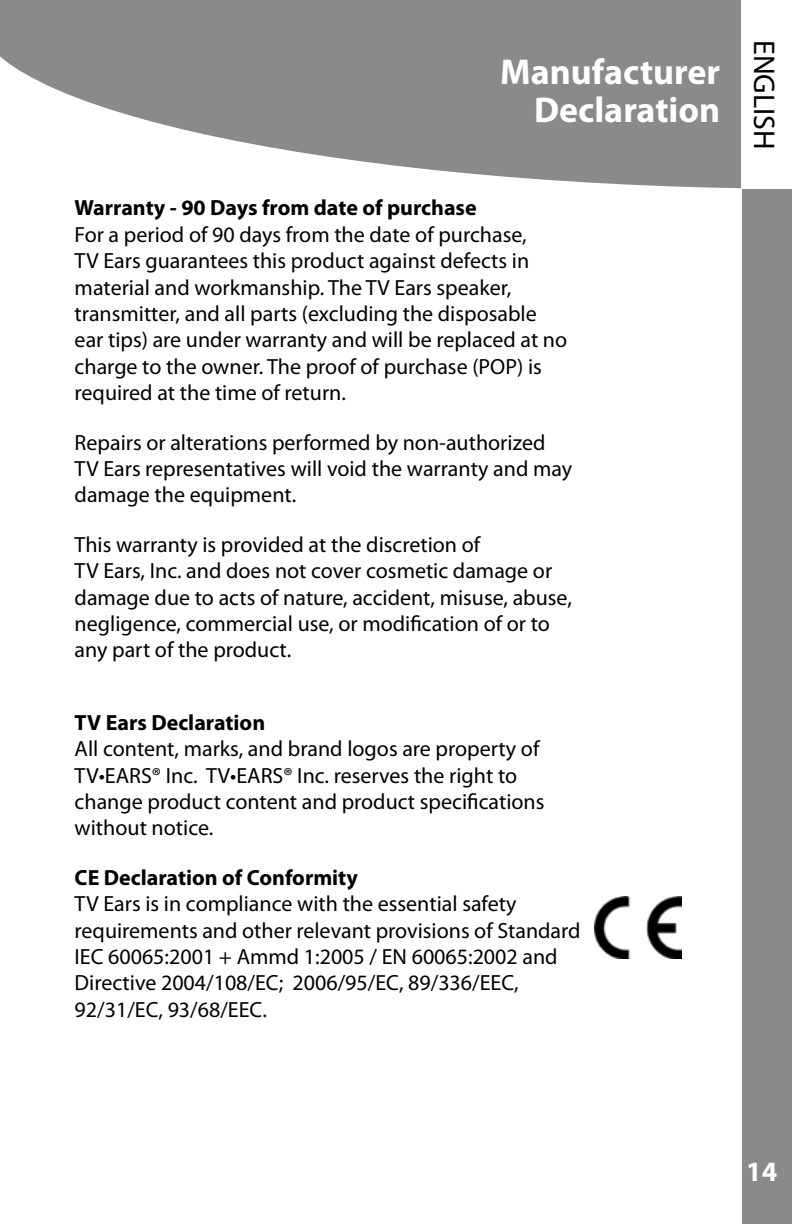
<style>
.page{position:relative;width:792px;height:1224px;background:#fff}
.page>*{position:absolute;margin:0;border:0;box-sizing:border-box;transform-origin:0 0}
.t1{font:700 36px/38px "Myriad Pro";color:#fff;text-align:right}
.t2{font:30px "Myriad Pro";color:#000}
.t3{font:700 28px "Myriad Pro";color:#fff}
.t4{font:22px/26.4px "Myriad Pro";color:#000}
.t5{font:700 22px "Myriad Pro";color:#000}
</style>
<div class="page">
<svg style="left:0;top:0;width:741px;height:189px;fill:#888a8c"></svg>
<div style="left:742px;top:0;width:50px;height:1224px;background:#888a8c"></div>
<div style="left:742px;top:0;width:50px;height:189px;background:#fff"></div>
<img style="left:595px;top:896px;width:87px;height:62px">
<h1 class="t1" style="left:500px;top:51px;width:222px">Manufacturer<br>Declaration</h1>
<p class="t5" style="left:75px;top:194px;width:404px">Warranty - 90 Days from date of purchase</p>
<p class="t4" style="left:75px;top:221px;width:494px">For a period of 90 days from the date of purchase,<br>TV Ears guarantees this product against defects in material and workmanship. The TV Ears speaker, transmitter, and all parts (excluding the disposable ear tips) are under warranty and will be replaced at no charge to the owner. The proof of purchase (POP) is required at the time of return.</p>
<p class="t4" style="left:75px;top:429px;width:499px">Repairs or alterations performed by non-authorized<br>TV Ears representatives will void the warranty and may damage the equipment.</p>
<p class="t4" style="left:75px;top:531px;width:499px">This warranty is provided at the discretion of<br>TV Ears, Inc. and does not cover cosmetic damage or damage due to acts of nature, accident, misuse, abuse, negligence, commercial use, or modification of or to any part of the product.</p>
<p class="t5" style="left:75px;top:708px;width:192px">TV Ears Declaration</p>
<p class="t4" style="left:75px;top:735px;width:471px">All content, marks, and brand logos are property of TV•EARS® Inc. TV•EARS® Inc. reserves the right to change product content and product specifications without notice.</p>
<p class="t5" style="left:75px;top:863px;width:285px">CE Declaration of Conformity</p>
<p class="t4" style="left:75px;top:890px;width:507px">TV Ears is in compliance with the essential safety requirements and other relevant provisions of Standard IEC 60065:2001 + Ammd 1:2005 / EN 60065:2002 and Directive 2004/108/EC; 2006/95/EC, 89/336/EEC, 92/31/EC, 93/68/EEC.</p>
<h2 class="t2" style="left:783px;top:40px;width:111px;rotate:90deg">ENGLISH</h2>
<p class="t3" style="left:746px;top:1153px;width:33px">14</p>
</div>
